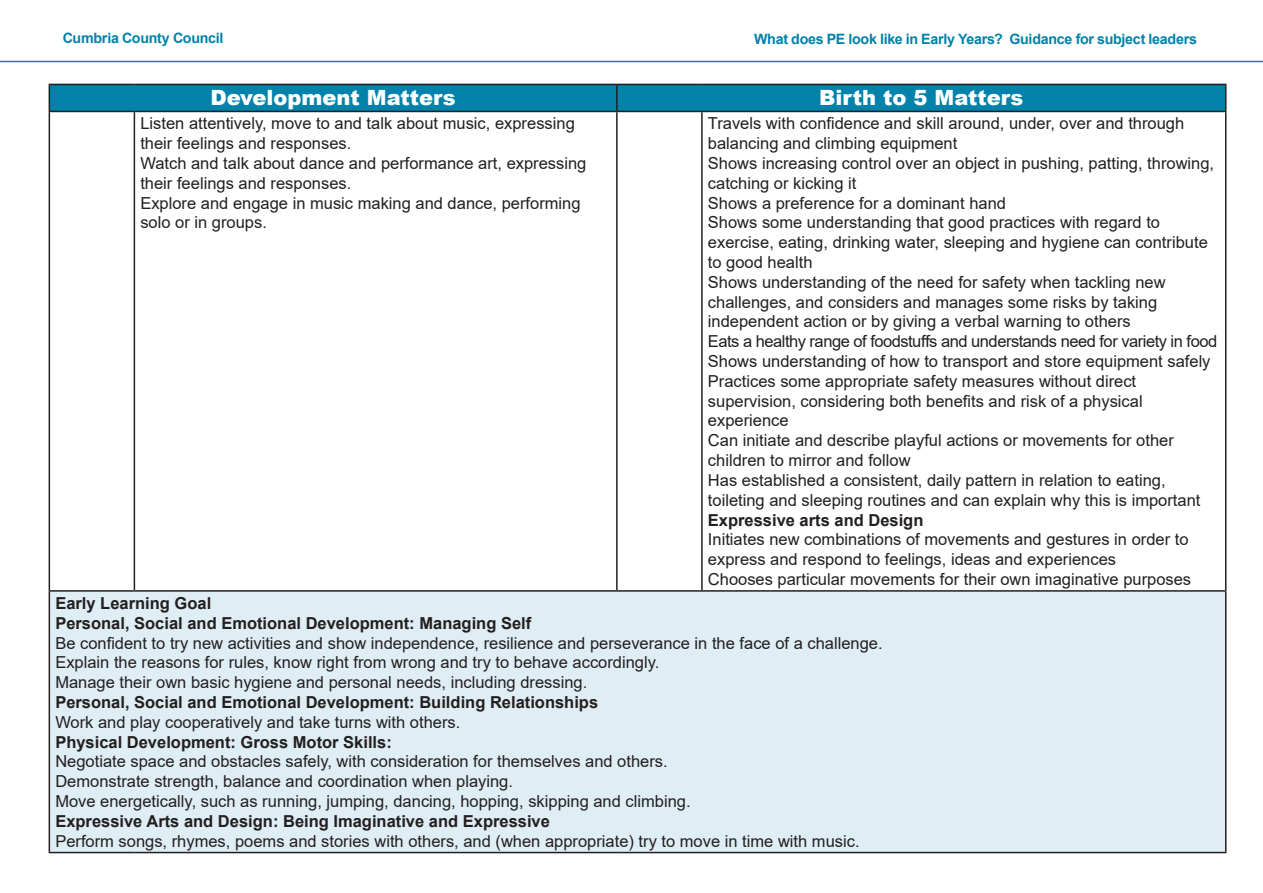
<style>
.page{position:relative;width:1263px;height:893px;background:#fff}
.page>*{position:absolute;margin:0;border:0;box-sizing:border-box;transform-origin:0 0}
.t1{font:900 21px "Arial";color:#fff}
.t2{font:16.5px/19.8px "Arial";color:#231f20}
.t3{font:700 16.5px "Arial";color:#231f20}
.t4{font:16.5px "Arial";letter-spacing:-.03em;color:#231f20}
.t5{font:700 14.25px "Arial";letter-spacing:-.02em;color:#0082aa}
</style>
<div class="page">
<hr style="left:0;top:61px;width:1263px;height:1px;background:#0082aa">
<div style="left:49px;top:591px;width:1177px;height:261px;background:#dfedf4"></div>
<svg style="left:49px;top:84px;width:1177px;height:27px;background:#017ca2"></svg>
<hr style="left:49px;top:111px;width:85px;height:1px;background:#231f20">
<hr style="left:49px;top:112px;width:1px;height:478px;background:#231f20">
<hr style="left:134px;top:111px;width:483px;height:1px;background:#231f20">
<hr style="left:134px;top:112px;width:1px;height:478px;background:#231f20">
<hr style="left:617px;top:111px;width:85px;height:1px;background:#231f20">
<hr style="left:616px;top:112px;width:2px;height:478px;background:#231f20">
<hr style="left:702px;top:111px;width:524px;height:1px;background:#231f20">
<hr style="left:701px;top:112px;width:2px;height:478px;background:#231f20">
<hr style="left:1225px;top:112px;width:1px;height:478px;background:#231f20">
<hr style="left:49px;top:590px;width:85px;height:2px;background:#231f20">
<hr style="left:49px;top:592px;width:1px;height:260px;background:#231f20">
<hr style="left:134px;top:590px;width:483px;height:2px;background:#231f20">
<hr style="left:617px;top:590px;width:85px;height:2px;background:#231f20">
<hr style="left:702px;top:590px;width:524px;height:2px;background:#231f20">
<hr style="left:1225px;top:592px;width:1px;height:260px;background:#231f20">
<hr style="left:49px;top:852px;width:85px;height:1px;background:#231f20">
<hr style="left:134px;top:852px;width:483px;height:1px;background:#231f20">
<hr style="left:617px;top:852px;width:85px;height:1px;background:#231f20">
<hr style="left:702px;top:852px;width:524px;height:1px;background:#231f20">
<p class="t5" style="left:63px;top:28px;width:162px">Cumbria County Council</p>
<p class="t5" style="left:754px;top:29px;width:444px">What does PE look like in Early Years? Guidance for subject leaders</p>
<p class="t1" style="left:210px;top:83px;width:247px">Development Matters</p>
<p class="t1" style="left:819px;top:83px;width:206px">Birth to 5 Matters</p>
<p class="t2" style="left:140px;top:114px;width:436px">Listen attentively, move to and talk about music, expressing their feelings and responses.</p>
<p class="t2" style="left:140px;top:153px;width:448px">Watch and talk about dance and performance art, expressing their feelings and responses.</p>
<p class="t2" style="left:140px;top:193px;width:442px">Explore and engage in music making and dance, performing solo or in groups.</p>
<p class="t2" style="left:708px;top:114px;width:478px">Travels with confidence and skill around, under, over and through balancing and climbing equipment</p>
<p class="t2" style="left:708px;top:153px;width:508px">Shows increasing control over an object in pushing, patting, throwing, catching or kicking it</p>
<p class="t2" style="left:708px;top:193px;width:300px">Shows a preference for a dominant hand</p>
<p class="t2" style="left:708px;top:213px;width:501px">Shows some understanding that good practices with regard to exercise, eating, drinking water, sleeping and hygiene can contribute to good health</p>
<p class="t2" style="left:708px;top:272px;width:459px">Shows understanding of the need for safety when tackling new challenges, and considers and manages some risks by taking independent action or by giving a verbal warning to others</p>
<p class="t4" style="left:708px;top:330px;width:511px">Eats a healthy range of foodstuffs and understands need for variety in food</p>
<p class="t2" style="left:708px;top:351px;width:504px">Shows understanding of how to transport and store equipment safely</p>
<p class="t2" style="left:708px;top:371px;width:436px">Practices some appropriate safety measures without direct supervision, considering both benefits and risk of a physical experience</p>
<p class="t2" style="left:708px;top:430px;width:467px">Can initiate and describe playful actions or movements for other children to mirror and follow</p>
<p class="t2" style="left:708px;top:470px;width:494px">Has established a consistent, daily pattern in relation to eating, toileting and sleeping routines and can explain why this is important</p>
<p class="t3" style="left:708px;top:508px;width:217px">Expressive arts and Design</p>
<p class="t2" style="left:708px;top:529px;width:482px">Initiates new combinations of movements and gestures in order to express and respond to feelings, ideas and experiences</p>
<p class="t2" style="left:708px;top:569px;width:485px">Chooses particular movements for their own imaginative purposes</p>
<p class="t3" style="left:55px;top:591px;width:157px">Early Learning Goal</p>
<p class="t3" style="left:55px;top:611px;width:477px">Personal, Social and Emotional Development: Managing Self</p>
<p class="t2" style="left:55px;top:633px;width:829px">Be confident to try new activities and show independence, resilience and perseverance in the face of a challenge.</p>
<p class="t2" style="left:55px;top:652px;width:606px">Explain the reasons for rules, know right from wrong and try to behave accordingly.</p>
<p class="t2" style="left:55px;top:672px;width:533px">Manage their own basic hygiene and personal needs, including dressing.</p>
<p class="t3" style="left:55px;top:690px;width:544px">Personal, Social and Emotional Development: Building Relationships</p>
<p class="t2" style="left:55px;top:712px;width:407px">Work and play cooperatively and take turns with others.</p>
<p class="t3" style="left:55px;top:730px;width:338px">Physical Development: Gross Motor Skills:</p>
<p class="t2" style="left:55px;top:751px;width:614px">Negotiate space and obstacles safely, with consideration for themselves and others.</p>
<p class="t2" style="left:55px;top:771px;width:459px">Demonstrate strength, balance and coordination when playing.</p>
<p class="t2" style="left:55px;top:791px;width:637px">Move energetically, such as running, jumping, dancing, hopping, skipping and climbing.</p>
<p class="t3" style="left:55px;top:809px;width:496px">Expressive Arts and Design: Being Imaginative and Expressive</p>
<p class="t2" style="left:55px;top:831px;width:806px">Perform songs, rhymes, poems and stories with others, and (when appropriate) try to move in time with music.</p>
</div>
